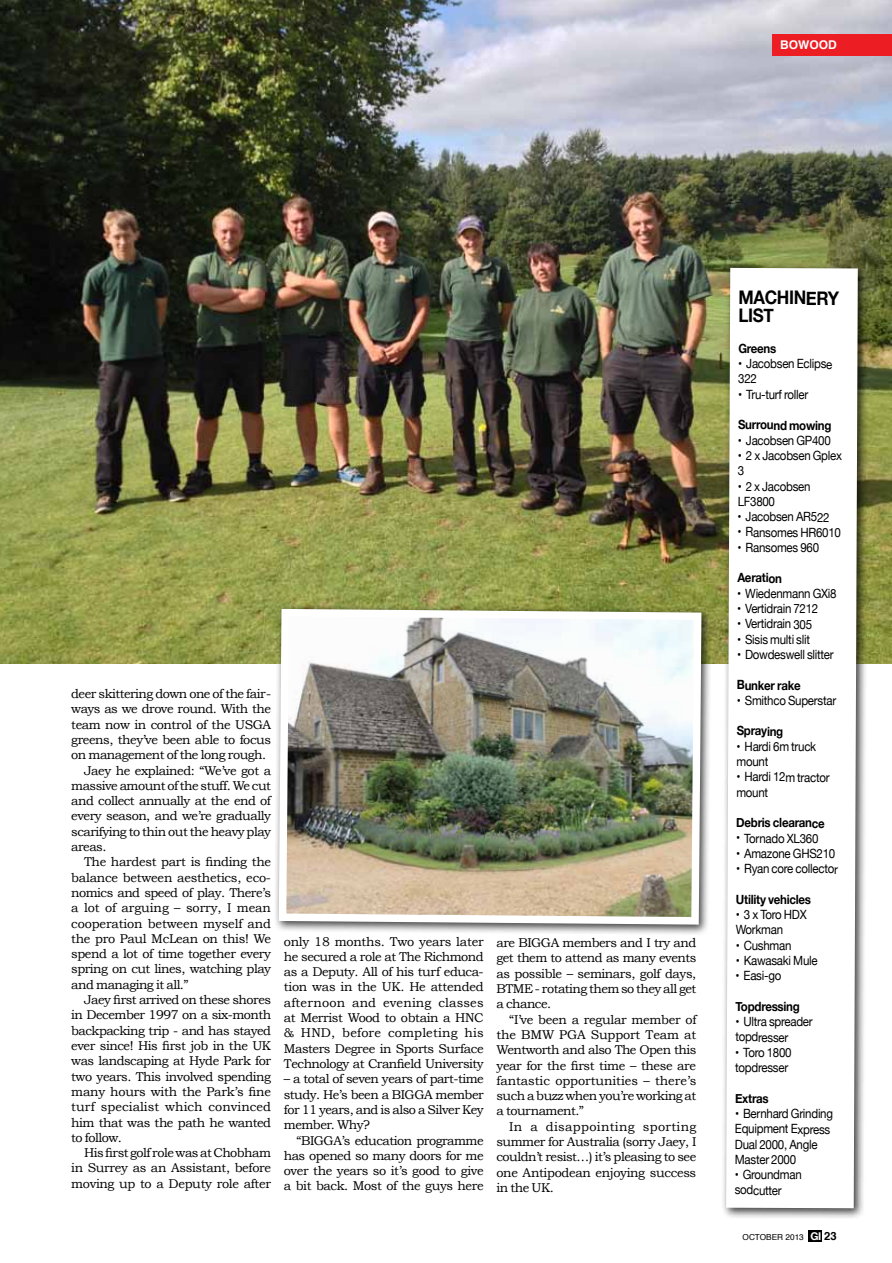
<style>
.page{position:relative;width:892px;height:1263px;background:#fff}
.page>*{position:absolute;margin:0;border:0;box-sizing:border-box;transform-origin:0 0}
.t1{font:700 18.75px/17.9px "Helvetica Neue";letter-spacing:-.03em;color:#000;scale:.9 1}
.t2{font:12.75px/15.3px "Bookman Old Style";letter-spacing:-.04em;color:#000;text-align:justify}
.t3{font:12.75px/15.3px "Helvetica Neue";letter-spacing:-.03em;color:#000;scale:.9 1}
.t4{font:700 12.75px "Helvetica Neue";letter-spacing:-.03em;color:#000;scale:.9 1}
.t5{font:12.75px "Bookman Old Style";letter-spacing:-.005em;color:#000}
.t6{font:12.75px "Bookman Old Style";letter-spacing:-.01em;color:#000}
.t7{font:12.75px "Bookman Old Style";letter-spacing:-.02em;color:#000}
.t8{font:12.75px "Bookman Old Style";color:#000}
.t9{font:12.75px "Bookman Old Style";letter-spacing:-.015em;color:#000}
.t10{font:12.75px "Bookman Old Style";letter-spacing:.025em;color:#000}
.t11{font:700 12px "Helvetica";color:#fff}
.t12{font:8.25px "Helvetica";color:#000}
.s1{font-family:"Helvetica Neue";font-weight:700;font-size:10.8px;color:#fff}
.s2{font-weight:700;font-size:11.25px}
</style>
<div class="page">
<img style="left:0;top:0;width:892px;height:663px">
<div style="left:808px;top:1230px;width:14px;height:11px;background:#000"></div>
<div style="left:773px;top:34px;width:119px;height:21px;background:#ed1d24"></div>
<div style="left:273px;top:604px;width:440px;height:332px;background:#000;opacity:.75"></div>
<img style="left:275px;top:605px;width:430px;height:323px">
<div style="left:721px;top:263px;width:148px;height:956px;background:#000;opacity:.75"></div>
<svg style="left:726px;top:268px;width:132px;height:940px"></svg>
<p class="t11" style="left:780px;top:35px;width:58px">BOWOOD</p>
<p class="t2" style="left:71px;top:686px;width:201px">deer skittering down one of the fair-</p>
<p class="t2" style="left:71px;top:701px;width:201px">ways as we drove round. With the</p>
<p class="t2" style="left:71px;top:717px;width:201px">team now in control of the USGA</p>
<p class="t2" style="left:71px;top:732px;width:201px">greens, they’ve been able to focus</p>
<p class="t2" style="left:71px;top:747px;width:196px">on management of the long rough.</p>
<p class="t2" style="left:84px;top:762px;width:189px">Jaey he explained: “We’ve got a</p>
<p class="t2" style="left:71px;top:778px;width:201px">massive amount of the stuff. We cut</p>
<p class="t2" style="left:71px;top:793px;width:201px">and collect annually at the end of</p>
<p class="t2" style="left:71px;top:808px;width:201px">every season, and we’re gradually</p>
<p class="t2" style="left:71px;top:824px;width:201px">scarifying to thin out the heavy play</p>
<p class="t2" style="left:71px;top:839px;width:37px">areas.</p>
<p class="t2" style="left:84px;top:854px;width:189px">The hardest part is finding the</p>
<p class="t7" style="left:71px;top:870px;width:201px">balance between aesthetics, eco-</p>
<p class="t2" style="left:71px;top:885px;width:201px">nomics and speed of play. There’s</p>
<p class="t5" style="left:71px;top:901px;width:201px">a lot of arguing – sorry, I mean</p>
<p class="t6" style="left:71px;top:916px;width:201px">cooperation between myself and</p>
<p class="t2" style="left:71px;top:931px;width:201px">the pro Paul McLean on this! We</p>
<p class="t2" style="left:71px;top:946px;width:201px">spend a lot of time together every</p>
<p class="t2" style="left:71px;top:961px;width:201px">spring on cut lines, watching play</p>
<p class="t2" style="left:71px;top:977px;width:119px">and managing it all.”</p>
<p class="t2" style="left:84px;top:992px;width:189px">Jaey first arrived on these shores</p>
<p class="t2" style="left:71px;top:1007px;width:201px">in December 1997 on a six-month</p>
<p class="t2" style="left:71px;top:1023px;width:201px">backpacking trip - and has stayed</p>
<p class="t2" style="left:71px;top:1038px;width:201px">ever since! His first job in the UK</p>
<p class="t2" style="left:71px;top:1053px;width:201px">was landscaping at Hyde Park for</p>
<p class="t2" style="left:71px;top:1068px;width:201px">two years. This involved spending</p>
<p class="t9" style="left:71px;top:1084px;width:201px">many hours with the Park’s fine</p>
<p class="t8" style="left:71px;top:1099px;width:201px">turf specialist which convinced</p>
<p class="t2" style="left:71px;top:1114px;width:201px">him that was the path he wanted</p>
<p class="t2" style="left:71px;top:1130px;width:52px">to follow.</p>
<p class="t2" style="left:84px;top:1145px;width:189px">His first golf role was at Chobham</p>
<p class="t2" style="left:71px;top:1160px;width:201px">in Surrey as an Assistant, before</p>
<p class="t2" style="left:71px;top:1176px;width:201px">moving up to a Deputy role after</p>
<p class="t2" style="left:284px;top:933px;width:201px">only 18 months. Two years later he secured a role at The Richmond as a Deputy. All of his turf educa&shy;tion was in the UK. He attended afternoon and evening classes at Merrist Wood to obtain a HNC &amp; HND, before completing his Masters Degree in Sports Surface Technology at Cranfield University</p>
<p class="t2" style="left:284px;top:1071px;width:201px">– a total of seven years of part-time</p>
<p class="t2" style="left:284px;top:1086px;width:201px">study. He’s been a BIGGA member</p>
<p class="t2" style="left:284px;top:1102px;width:201px">for 11 years, and is also a Silver Key</p>
<p class="t2" style="left:284px;top:1117px;width:88px">member. Why?</p>
<p class="t2" style="left:297px;top:1132px;width:189px">“BIGGA’s education programme</p>
<p class="t2" style="left:284px;top:1148px;width:201px">has opened so many doors for me</p>
<p class="t2" style="left:284px;top:1163px;width:201px">over the years so it’s good to give</p>
<p class="t2" style="left:284px;top:1178px;width:201px">a bit back. Most of the guys here</p>
<p class="t2" style="left:496px;top:935px;width:201px">are BIGGA members and I try and</p>
<p class="t2" style="left:496px;top:950px;width:201px">get them to attend as many events</p>
<p class="t2" style="left:496px;top:966px;width:201px">as possible – seminars, golf days,</p>
<p class="t2" style="left:496px;top:981px;width:201px">BTME - rotating them so they all get</p>
<p class="t2" style="left:496px;top:996px;width:56px">a chance.</p>
<p class="t2" style="left:509px;top:1011px;width:189px">“I’ve been a regular member of</p>
<p class="t6" style="left:496px;top:1027px;width:201px">the BMW PGA Support Team at</p>
<p class="t2" style="left:496px;top:1042px;width:201px">Wentworth and also The Open this</p>
<p class="t2" style="left:496px;top:1057px;width:201px">year for the first time – these are</p>
<p class="t5" style="left:496px;top:1073px;width:201px">fantastic opportunities – there’s</p>
<p class="t2" style="left:496px;top:1088px;width:201px">such a buzz when you’re working at</p>
<p class="t2" style="left:496px;top:1103px;width:89px">a tournament.”</p>
<p class="t10" style="left:509px;top:1119px;width:189px">In a disappointing sporting</p>
<p class="t2" style="left:496px;top:1134px;width:201px">summer for Australia (sorry Jaey, I</p>
<p class="t2" style="left:496px;top:1149px;width:201px">couldn’t resist…) it’s pleasing to see</p>
<p class="t2" style="left:496px;top:1164px;width:201px">one Antipodean enjoying success</p>
<p class="t2" style="left:496px;top:1180px;width:59px">in the UK.</p>
<p class="t1" style="left:738px;top:289px;width:113px">MACHINERY<br>LIST</p>
<p class="t4" style="left:738px;top:338px;width:44px">Greens</p>
<p class="t3" style="left:738px;top:357px;width:106px">• Jacobsen Eclipse<br>322</p>
<p class="t3" style="left:738px;top:387px;width:79px">• Tru-turf roller</p>
<p class="t4" style="left:738px;top:415px;width:105px">Surround mowing</p>
<p class="t3" style="left:738px;top:433px;width:105px">• Jacobsen GP400</p>
<p class="t3" style="left:738px;top:449px;width:117px">• 2 x Jacobsen Gplex<br>3</p>
<p class="t3" style="left:738px;top:479px;width:83px">• 2 x Jacobsen<br>LF3800</p>
<p class="t3" style="left:738px;top:510px;width:104px">• Jacobsen AR522</p>
<p class="t3" style="left:737px;top:525px;width:116px">• Ransomes HR6010</p>
<p class="t3" style="left:737px;top:540px;width:92px">• Ransomes 960</p>
<p class="t4" style="left:737px;top:568px;width:51px">Aeration</p>
<p class="t3" style="left:737px;top:586px;width:112px">• Wiedenmann GXi8</p>
<p class="t3" style="left:737px;top:602px;width:92px">• Vertidrain 7212</p>
<p class="t3" style="left:737px;top:617px;width:85px">• Vertidrain 305</p>
<p class="t3" style="left:737px;top:632px;width:83px">• Sisis multi slit</p>
<p class="t3" style="left:737px;top:648px;width:109px">• Dowdeswell slitter</p>
<p class="t4" style="left:737px;top:675px;width:72px">Bunker rake</p>
<p class="t3" style="left:737px;top:693px;width:112px">• Smithco Superstar</p>
<p class="t4" style="left:737px;top:721px;width:53px">Spraying</p>
<p class="t3" style="left:736px;top:739px;width:90px">• Hardi 6m truck mount</p>
<p class="t3" style="left:736px;top:770px;width:105px">• Hardi 12m tractor mount</p>
<p class="t4" style="left:736px;top:813px;width:100px">Debris clearance</p>
<p class="t3" style="left:736px;top:831px;width:93px">• Tornado XL360</p>
<p class="t3" style="left:736px;top:846px;width:112px">• Amazone GHS210</p>
<p class="t3" style="left:736px;top:862px;width:115px">• Ryan core collector</p>
<p class="t4" style="left:736px;top:889px;width:85px">Utility vehicles</p>
<p class="t3" style="left:736px;top:908px;width:80px">• 3 x Toro HDX<br>Workman</p>
<p class="t3" style="left:736px;top:938px;width:64px">• Cushman</p>
<p class="t3" style="left:736px;top:954px;width:93px">• Kawasaki Mule</p>
<p class="t3" style="left:736px;top:969px;width:52px">• Easi-go</p>
<p class="t4" style="left:735px;top:996px;width:73px">Topdressing</p>
<p class="t3" style="left:735px;top:1015px;width:87px">• Ultra spreader topdresser</p>
<p class="t3" style="left:735px;top:1045px;width:64px">• Toro 1800 topdresser</p>
<p class="t4" style="left:735px;top:1088px;width:39px">Extras</p>
<p class="t3" style="left:735px;top:1107px;width:111px">• Bernhard Grinding<br>Equipment Express<br>Dual 2000, Angle<br>Master 2000</p>
<p class="t3" style="left:735px;top:1168px;width:76px">• Groundman sodcutter</p>
<p class="t12" style="left:742px;top:1231px;width:96px">OCTOBER 2013 <span class="s1">GI</span> <span class="s2">23</span></p>
</div>
